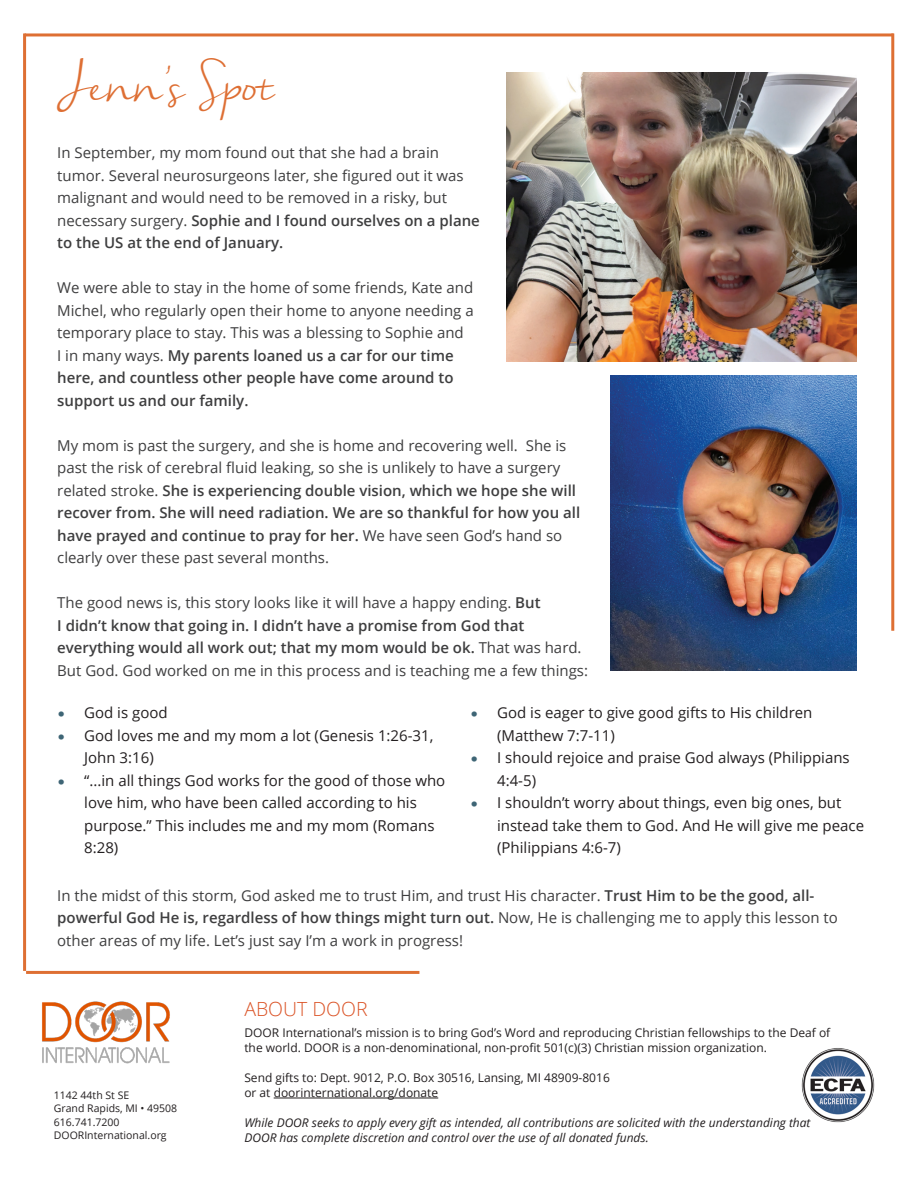
<style>
.page{position:relative;width:918px;height:1188px;background:#fff}
.page>*{position:absolute;margin:0;border:0;box-sizing:border-box;transform-origin:0 0}
.t1{font:48px "Nella Sue Demo";color:#de6f34}
.t2{font:300 19.5px "Open Sans";color:#db5529}
.t3{font:15px/22.5px "Open Sans";color:#3e3e3f}
.t4{font:15px/22.5px "Open Sans";color:#231f20}
.t5{font:12px/15px "Open Sans";color:#231f20}
.t6{font:italic 12px/15px "Open Sans";color:#231f20}
.t7{font:10.5px/13.5px "Open Sans";color:#231f20}
.s1{font-family:"N Haas Grotesk DS Pro 26 Th It"}
.s2{font-weight:600}
.s3{font-family:"Big Caslon";font-weight:500;color:#3e6575}
</style>
<div class="page">
<hr style="left:274px;top:1098px;width:164px;height:1px;background:#231f20">
<img style="left:42px;top:1001px;width:128px;height:63px">
<img style="left:801px;top:1048px;width:74px;height:75px">
<hr style="left:891px;top:33px;width:3px;height:598px;background:#de6f33">
<hr style="left:26px;top:971px;width:393px;height:3px;background:#de6f33">
<hr style="left:23px;top:33px;width:3px;height:938px;background:#de6f33">
<hr style="left:25px;top:33px;width:869px;height:3px;background:#de6f33">
<img style="left:507px;top:72px;width:350px;height:289px">
<img style="left:610px;top:375px;width:247px;height:296px">
<p class="t1" style="left:57px;top:56px;width:219px">Jenn<span class="s1">’</span>s Spot</p>
<p class="t3" style="left:57px;top:141px;width:424px">In September, my mom found out that she had a brain tumor. Several neurosurgeons later, she figured out it was malignant and would need to be removed in a risky, but necessary surgery. <span class="s2">Sophie and I found ourselves on a plane to the US at the end of January.</span></p>
<p class="t3" style="left:57px;top:276px;width:418px">We were able to stay in the home of some friends, Kate and Michel, who regularly open their home to anyone needing a temporary place to stay. This was a blessing to Sophie and<br>I in many ways. <span class="s2">My parents loaned us a car for our time here, and countless other people have come around to support us and our family.</span></p>
<p class="t3" style="left:57px;top:434px;width:525px">My mom is past the surgery, and she is home and recovering well. She is past the risk of cerebral fluid leaking, so she is unlikely to have a surgery related stroke. <span class="s2">She is experiencing double vision, which we hope she will recover from. She will need radiation. We are so thankful for how you all have prayed and continue to pray for her.</span> We have seen God’s hand so clearly over these past several months.</p>
<p class="t3" style="left:57px;top:591px;width:532px">The good news is, this story looks like it will have a happy ending. <span class="s2">But<br>I didn’t know that going in. I didn’t have a promise from God that everything would all work out; that my mom would be ok.</span> That was hard.<br>But God. God worked on me in this process and is teaching me a few things:</p>
<p class="t4" style="left:57px;top:701px;width:112px"><span class="s3">•</span> God is good</p>
<p class="t4" style="left:84px;top:724px;width:351px;text-indent:-27px"><span class="s3">•</span> God loves me and my mom a lot (Genesis 1:26-31,<br>John 3:16)</p>
<p class="t4" style="left:84px;top:769px;width:363px;text-indent:-27px"><span class="s3">•</span> “...in all things God works for the good of those who love him, who have been called according to his purpose.” This includes me and my mom (Romans 8:28)</p>
<p class="t4" style="left:497px;top:701px;width:317px;text-indent:-27px"><span class="s3">•</span> God is eager to give good gifts to His children (Matthew 7:7-11)</p>
<p class="t4" style="left:497px;top:746px;width:354px;text-indent:-27px"><span class="s3">•</span> I should rejoice and praise God always (Philippians<br>4:4-5)</p>
<p class="t4" style="left:497px;top:791px;width:368px;text-indent:-27px"><span class="s3">•</span> I shouldn’t worry about things, even big ones, but instead take them to God. And He will give me peace (Philippians 4:6-7)</p>
<p class="t3" style="left:57px;top:884px;width:782px">In the midst of this storm, God asked me to trust Him, and trust His character. <span class="s2">Trust Him to be the good, all&shy;powerful God He is, regardless of how things might turn out.</span> Now, He is challenging me to apply this lesson to other areas of my life. Let’s just say I’m a work in progress!</p>
<p class="t7" style="left:54px;top:1088px;width:125px">1142 44th St SE<br>Grand Rapids, MI • 49508<br>616.741.7200<br>DOORInternational.org</p>
<h2 class="t2" style="left:244px;top:996px;width:125px">ABOUT DOOR</h2>
<p class="t5" style="left:244px;top:1025px;width:587px">DOOR International’s mission is to bring God’s Word and reproducing Christian fellowships to the Deaf of the world. DOOR is a non-denominational, non-profit 501(c)(3) Christian mission organization.</p>
<p class="t5" style="left:244px;top:1070px;width:367px">Send gifts to: Dept. 9012, P.O. Box 30516, Lansing, MI 48909-8016 or at doorinternational.org/donate</p>
<p class="t6" style="left:244px;top:1115px;width:568px">While DOOR seeks to apply every gift as intended, all contributions are solicited with the understanding that<br>DOOR has complete discretion and control over the use of all donated funds.</p>
</div>
